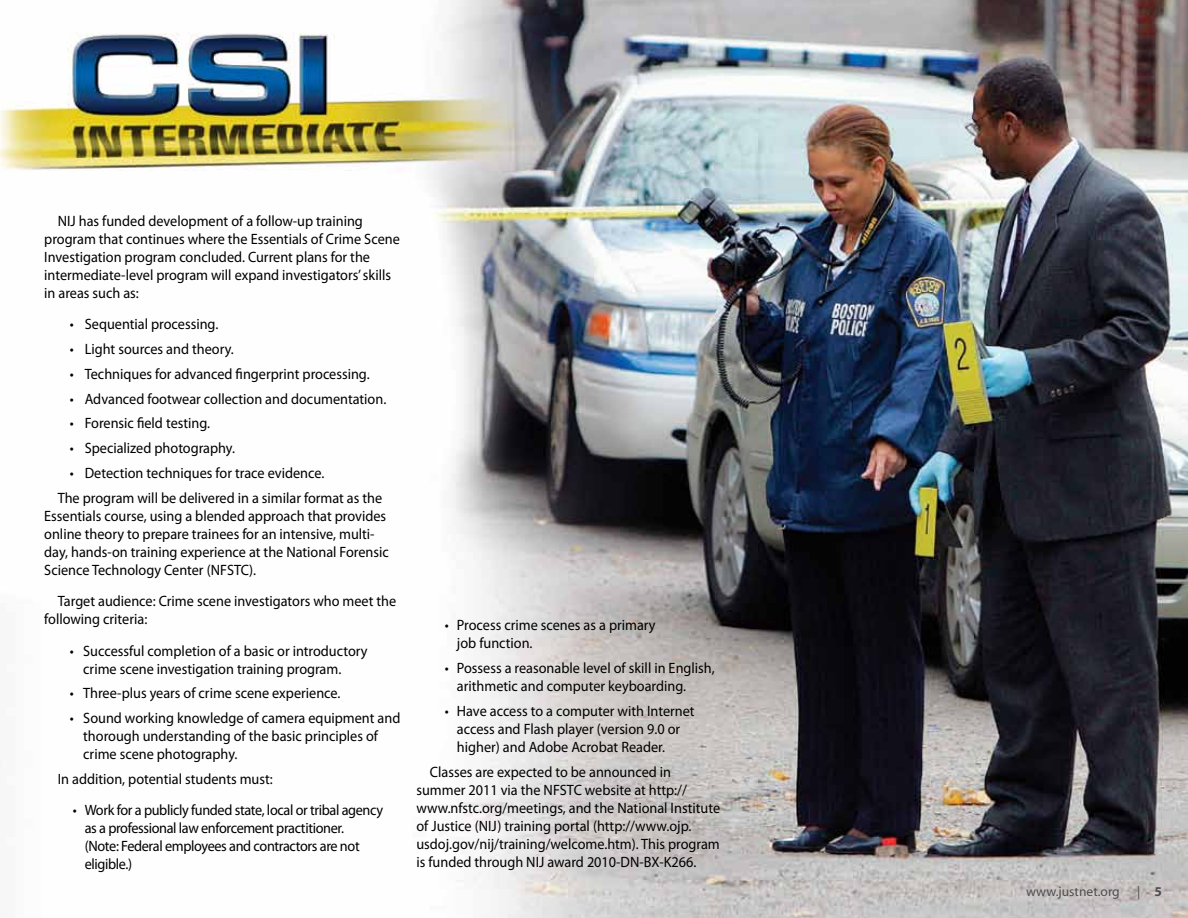
<style>
.page{position:relative;width:1188px;height:918px;background:#fff}
.page>*{position:absolute;margin:0;border:0;box-sizing:border-box;transform-origin:0 0}
.t1{font:15px/18px "Myriad Pro";color:#000;scale:.95 1}
.t2{font:15px "Myriad Pro";letter-spacing:-.025em;color:#000;scale:.95 1}
.t3{font:13.5px "Myriad Pro";color:#4d4d4f}
.s1{font-weight:700}
</style>
<div class="page">
<img style="left:0;top:0;width:1188px;height:918px">
<p class="t1" style="left:44px;top:211px;width:376px;text-indent:13px">NIJ has funded development of a follow-up training program that continues where the Essentials of Crime Scene Investigation program concluded. Current plans for the intermediate-level program will expand investigators’ skills in areas such as:</p>
<p class="t1" style="left:70px;top:315px;width:158px">• Sequential processing.</p>
<p class="t1" style="left:70px;top:340px;width:174px">• Light sources and theory.</p>
<p class="t1" style="left:70px;top:364px;width:317px">• Techniques for advanced fingerprint processing.</p>
<p class="t1" style="left:70px;top:389px;width:335px">• Advanced footwear collection and documentation.</p>
<p class="t1" style="left:70px;top:414px;width:149px">• Forensic field testing.</p>
<p class="t1" style="left:70px;top:439px;width:176px">• Specialized photography.</p>
<p class="t1" style="left:70px;top:463px;width:269px">• Detection techniques for trace evidence.</p>
<p class="t1" style="left:44px;top:488px;width:364px;text-indent:13px">The program will be delivered in a similar format as the Essentials course, using a blended approach that provides online theory to prepare trainees for an intensive, multi&shy;day, hands-on training experience at the National Forensic Science Technology Center (NFSTC).</p>
<p class="t1" style="left:44px;top:592px;width:372px;text-indent:13px">Target audience: Crime scene investigators who meet the following criteria:</p>
<p class="t1" style="left:70px;top:641px;width:315px">• Successful completion of a basic or introductory</p>
<p class="t1" style="left:83px;top:659px;width:273px">crime scene investigation training program.</p>
<p class="t1" style="left:70px;top:684px;width:286px">• Three-plus years of crime scene experience.</p>
<p class="t1" style="left:70px;top:709px;width:350px">• Sound working knowledge of camera equipment and</p>
<p class="t1" style="left:83px;top:727px;width:312px">thorough understanding of the basic principles of</p>
<p class="t1" style="left:83px;top:745px;width:164px">crime scene photography.</p>
<p class="t1" style="left:58px;top:769px;width:228px">In addition, potential students must:</p>
<p class="t2" style="left:73px;top:801px;width:328px">• Work for a publicly funded state, local or tribal agency</p>
<p class="t2" style="left:85px;top:819px;width:274px">as a professional law enforcement practitioner.</p>
<p class="t2" style="left:85px;top:837px;width:291px">(Note: Federal employees and contractors are not</p>
<p class="t2" style="left:85px;top:855px;width:51px">eligible.)</p>
<p class="t1" style="left:445px;top:616px;width:223px">• Process crime scenes as a primary</p>
<p class="t1" style="left:457px;top:634px;width:81px">job function.</p>
<p class="t1" style="left:445px;top:659px;width:286px">• Possess a reasonable level of skill in English,</p>
<p class="t1" style="left:457px;top:677px;width:243px">arithmetic and computer keyboarding.</p>
<p class="t1" style="left:457px;top:702px;width:252px;text-indent:-12px">• Have access to a computer with Internet access and Flash player (version 9.0 or higher) and Adobe Acrobat Reader.</p>
<p class="t1" style="left:416px;top:762px;width:321px;text-indent:13px">Classes are expected to be announced in summer 2011 via the NFSTC website at http:// www.nfstc.org/meetings, and the National Institute of Justice (NIJ) training portal (http://www.ojp. usdoj.gov/nij/training/welcome.htm). This program is funded through NIJ award 2010-DN-BX-K266.</p>
<p class="t3" style="left:1026px;top:883px;width:95px">www.justnet.org</p>
<p class="t3" style="left:1137px;top:883px;width:27px">| <span class="s1">5</span></p>
</div>
